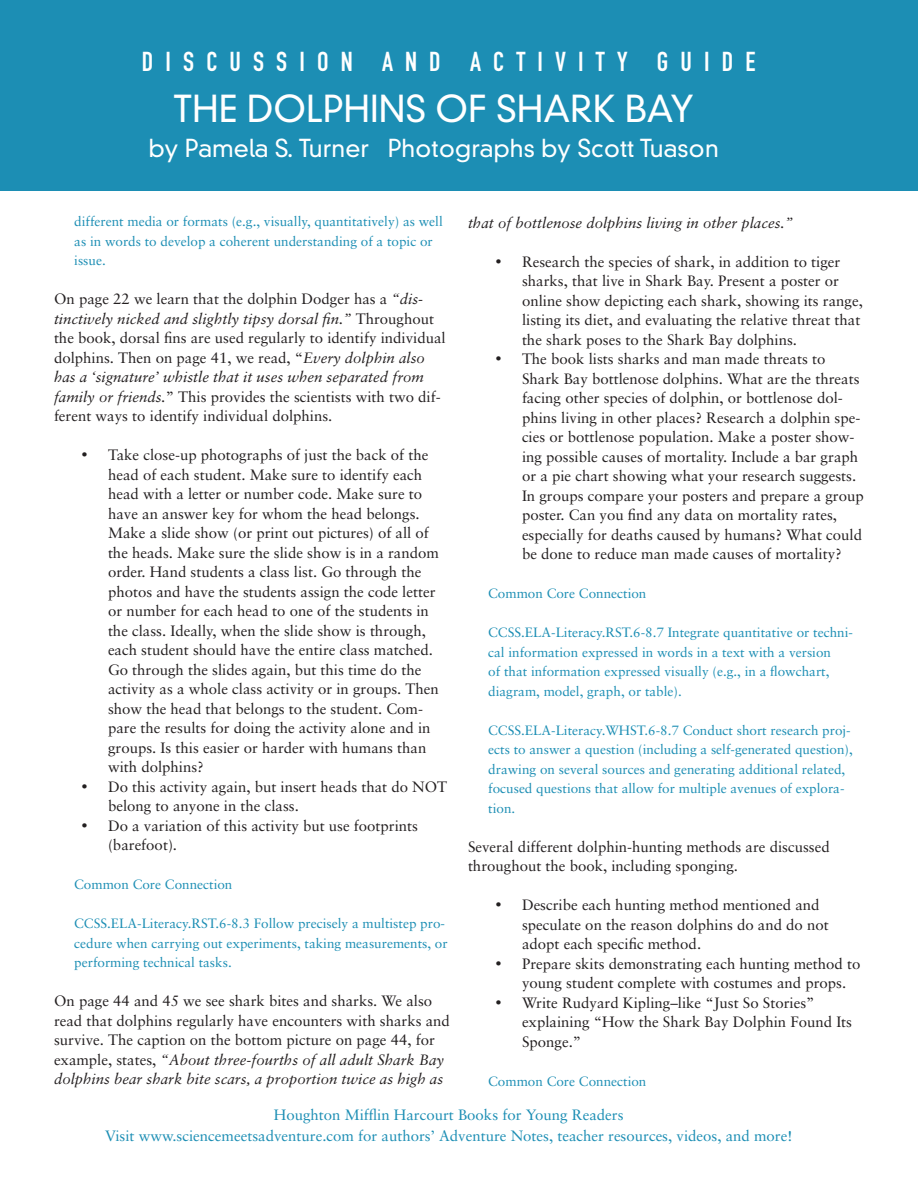
<style>
.page{position:relative;width:918px;height:1188px;background:#fff}
.page>*{position:absolute;margin:0;border:0;box-sizing:border-box;transform-origin:0 0}
.t1{font:300 36px "DIN Neuzeit Grotesk Std";color:#fff}
.t2{font:27px "DIN Engschrift Std";letter-spacing:.45em;color:#fff}
.t3{font:300 24px "DIN Neuzeit Grotesk Std";color:#fff}
.t4{font:15px/19.5px "Sabon";color:#231f20}
.t5{font:15px/21px "Sabon";color:#1c8eb4;text-align:center}
.t6{font:italic 15px "Sabon";color:#231f20}
.t7{font:13.5px/19.5px "Sabon";color:#1c8eb4}
.s1{font-style:italic}
</style>
<div class="page">
<div style="left:0;top:0;width:918px;height:191px;background:#1c8eb4"></div>
<h2 class="t2" style="left:142px;top:46px;width:615px">DISCUSSION AND ACTIVITY GUIDE</h2>
<h1 class="t1" style="left:174px;top:88px;width:522px">The dolphins of shark bay</h1>
<h3 class="t3" style="left:148px;top:134px;width:572px">by Pamela S. Turner Photographs by Scott Tuason</h3>
<p class="t7" style="left:74px;top:212px;width:370px">different media or formats (e.g., visually, quantitatively) as well as in words to develop a coherent understanding of a topic or issue.</p>
<p class="t4" style="left:54px;top:289px;width:393px">On page 22 we learn that the dolphin Dodger has a <span class="s1">“dis&shy;tinctively nicked and slightly tipsy dorsal fin.”</span> Throughout the book, dorsal fins are used regularly to identify individual dolphins. Then on page 41, we read, “<span class="s1">Every dolphin also has a ‘signature’ whistle that it uses when separated from family or friends.</span>” This provides the scientists with two dif&shy;ferent ways to identify individual dolphins.</p>
<p class="t4" style="left:108px;top:445px;width:332px;text-indent:-27px">• Take close-up photographs of just the back of the head of each student. Make sure to identify each head with a letter or number code. Make sure to have an answer key for whom the head belongs.<br>Make a slide show (or print out pictures) of all of the heads. Make sure the slide show is in a random order. Hand students a class list. Go through the photos and have the students assign the code letter or number for each head to one of the students in the class. Ideally, when the slide show is through, each student should have the entire class matched.<br>Go through the slides again, but this time do the activity as a whole class activity or in groups. Then show the head that belongs to the student. Com&shy;pare the results for doing the activity alone and in groups. Is this easier or harder with humans than with dolphins?</p>
<p class="t4" style="left:108px;top:777px;width:341px;text-indent:-27px">• Do this activity again, but insert heads that do NOT belong to anyone in the class.</p>
<p class="t4" style="left:108px;top:816px;width:312px;text-indent:-27px">• Do a variation of this activity but use footprints (barefoot).</p>
<p class="t7" style="left:74px;top:875px;width:160px">Common Core Connection</p>
<p class="t7" style="left:74px;top:914px;width:375px">CCSS.ELA-Literacy.RST.6-8.3 Follow precisely a multistep pro&shy;cedure when carrying out experiments, taking measurements, or performing technical tasks.</p>
<p class="t4" style="left:54px;top:991px;width:397px">On page 44 and 45 we see shark bites and sharks. We also read that dolphins regularly have encounters with sharks and survive. The caption on the bottom picture on page 44, for example, states, <span class="s1">“About three-fourths of all adult Shark Bay dolphins bear shark bite scars, a proportion twice as high as</span></p>
<p class="t6" style="left:468px;top:214px;width:327px">that of bottlenose dolphins living in other places.”</p>
<p class="t4" style="left:522px;top:251px;width:342px;text-indent:-27px">• Research the species of shark, in addition to tiger sharks, that live in Shark Bay. Present a poster or online show depicting each shark, showing its range, listing its diet, and evaluating the relative threat that the shark poses to the Shark Bay dolphins.</p>
<p class="t4" style="left:522px;top:349px;width:343px;text-indent:-27px">• The book lists sharks and man made threats to Shark Bay bottlenose dolphins. What are the threats facing other species of dolphin, or bottlenose dol&shy;phins living in other places? Research a dolphin spe&shy;cies or bottlenose population. Make a poster show&shy;ing possible causes of mortality. Include a bar graph or a pie chart showing what your research suggests.<br>In groups compare your posters and prepare a group poster. Can you find any data on mortality rates, especially for deaths caused by humans? What could be done to reduce man made causes of mortality?</p>
<p class="t7" style="left:488px;top:583px;width:160px">Common Core Connection</p>
<p class="t7" style="left:488px;top:622px;width:366px">CCSS.ELA-Literacy.RST.6-8.7 Integrate quantitative or techni&shy;cal information expressed in words in a text with a version<br>of that information expressed visually (e.g., in a flowchart, diagram, model, graph, or table).</p>
<p class="t7" style="left:488px;top:720px;width:366px">CCSS.ELA-Literacy.WHST.6-8.7 Conduct short research proj&shy;ects to answer a question (including a self-generated question), drawing on several sources and generating additional related, focused questions that allow for multiple avenues of explora&shy;tion.</p>
<p class="t4" style="left:468px;top:836px;width:363px">Several different dolphin-hunting methods are discussed throughout the book, including sponging.</p>
<p class="t4" style="left:522px;top:895px;width:308px;text-indent:-27px">• Describe each hunting method mentioned and speculate on the reason dolphins do and do not adopt each specific method.</p>
<p class="t4" style="left:522px;top:953px;width:340px;text-indent:-27px">• Prepare skits demonstrating each hunting method to young student complete with costumes and props.</p>
<p class="t4" style="left:522px;top:992px;width:332px;text-indent:-27px">• Write Rudyard Kipling–like “Just So Stories” explaining “How the Shark Bay Dolphin Found Its<br>Sponge.”</p>
<p class="t7" style="left:488px;top:1071px;width:160px">Common Core Connection</p>
<p class="t5" style="left:105px;top:1104px;width:689px">Houghton Mifflin Harcourt Books for Young Readers<br>Visit www.sciencemeetsadventure.com for authors’ Adventure Notes, teacher resources, videos, and more!</p>
</div>
